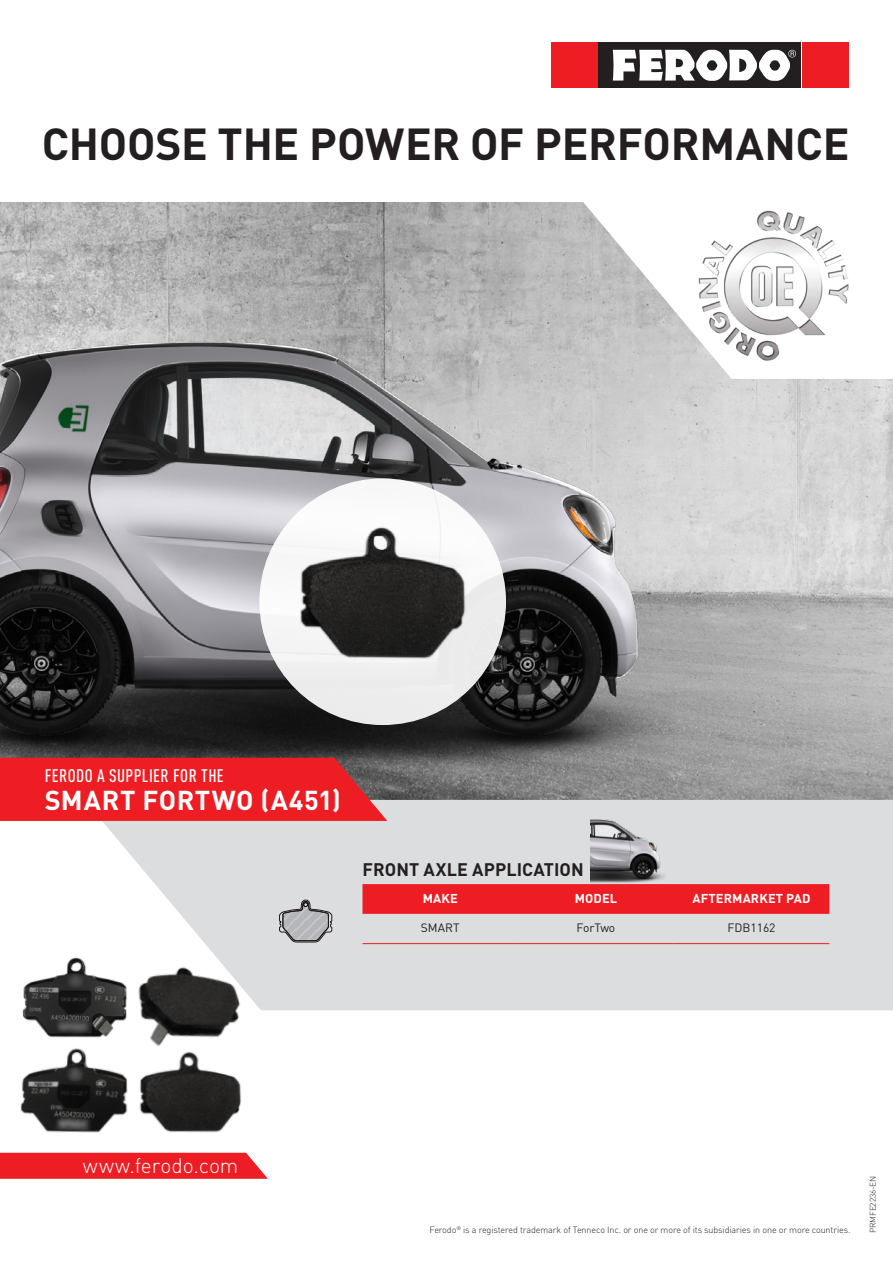
<style>
.page{position:relative;width:893px;height:1263px;background:#fff}
.page>*{position:absolute;margin:0;border:0;box-sizing:border-box;transform-origin:0 0}
.t1{font:700 44.25px "DIN Pro";letter-spacing:-.005em;color:#231f20}
.t2{font:700 27px "DIN Pro";letter-spacing:.02em;color:#fff}
.Tekst{font:300 21px "DIN Pro";letter-spacing:-.005em;color:#fff}
.t3{font:500 condensed 18px "DIN Pro";letter-spacing:.025em;color:#fff}
.t4{font:700 18px "DIN Pro";letter-spacing:.005em;color:#231f20}
.Normaal{font:700 12.75px "DIN Pro";letter-spacing:.01em;color:#fff}
.t5{font:12px "DIN Pro";color:#231f20}
.t6{font:300 9px "DIN Pro";letter-spacing:-.01em;color:#231f20}
.t7{font:300 8.25px "DIN Pro";letter-spacing:-.01em;color:#231f20}
</style>
<div class="page">
<img style="left:0;top:202px;width:893px;height:598px">
<svg style="left:578px;top:202px;width:315px;height:177px"></svg>
<img style="left:691px;top:203px;width:166px;height:166px">
<img style="left:0;top:266px;width:717px;height:534px">
<div style="left:102px;top:800px;width:791px;height:210px;background:#dcdddf"></div>
<div style="left:598px;top:42px;width:203px;height:46px;background:#231f20"></div>
<div style="left:551px;top:42px;width:46px;height:46px;background:#ee1d23"></div>
<div style="left:802px;top:42px;width:46px;height:46px;background:#ee1d23"></div>
<svg style="left:613px;top:49px;width:183px;height:32px"></svg>
<div style="left:259px;top:478px;width:247px;height:247px;background:#f6f6f7;border-radius:50%"></div>
<div style="left:362px;top:884px;width:467px;height:30px;background:#ee1d23"></div>
<hr style="left:362px;top:943px;width:156px;height:1px;background:#ee1d23">
<hr style="left:518px;top:943px;width:156px;height:1px;background:#ee1d23">
<hr style="left:674px;top:943px;width:155px;height:1px;background:#ee1d23">
<svg style="left:0;top:1153px;width:268px;height:26px;background:#ee272d"></svg>
<img style="left:590px;top:811px;width:82px;height:81px">
<img style="left:22px;top:953px;width:102px;height:85px">
<img style="left:139px;top:1057px;width:102px;height:76px">
<img style="left:20px;top:1048px;width:108px;height:85px">
<img style="left:124px;top:940px;width:144px;height:117px">
<img style="left:272px;top:525px;width:233px;height:155px">
<svg style="left:279px;top:900px;width:53px;height:42px;background:#acadaf"></svg>
<svg style="left:0;top:758px;width:387px;height:63px;background:#e52227"></svg>
<p class="t1" style="left:42px;top:114px;width:809px">CHOOSE THE POWER OF PERFORMANCE</p>
<p class="t3" style="left:45px;top:764px;width:181px">FERODO A SUPPLIER FOR THE</p>
<p class="t2" style="left:45px;top:782px;width:297px">SMART FORTWO (A451)</p>
<p class="t4" style="left:363px;top:857px;width:223px">FRONT AXLE APPLICATION</p>
<p class="Normaal" style="left:423px;top:889px;width:37px">MAKE</p>
<p class="Normaal" style="left:575px;top:889px;width:44px">MODEL</p>
<p class="Normaal" style="left:693px;top:889px;width:119px">AFTERMARKET PAD</p>
<p class="t5" style="left:421px;top:920px;width:41px">SMART</p>
<p class="t5" style="left:576px;top:920px;width:40px">ForTwo</p>
<p class="t5" style="left:727px;top:920px;width:50px">FDB1162</p>
<p class="Tekst" style="left:83px;top:1151px;width:157px">www.ferodo.com</p>
<p class="t6" style="left:430px;top:1224px;width:422px">Ferodo<sup>®</sup> is a registered trademark of Tenneco Inc. or one or more of its subsidiaries in one or more countries.</p>
<p class="t7" style="left:867px;top:1233px;width:59px;rotate:-90deg">PRMFE2236-EN</p>
</div>
